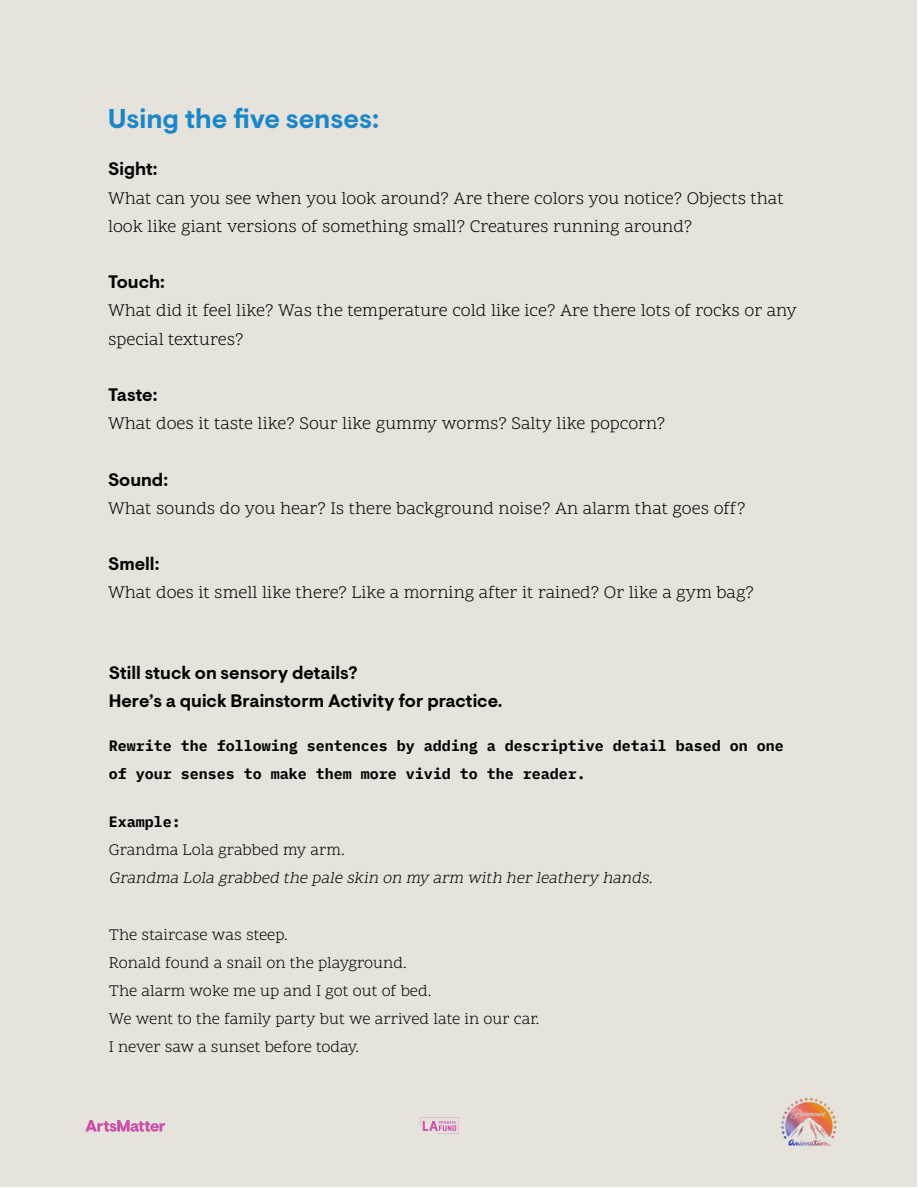
<style>
.page{position:relative;width:918px;height:1188px;background:#fff}
.page>*{position:absolute;margin:0;border:0;box-sizing:border-box;transform-origin:0 0}
.t1{font:700 27px "Visuelt";color:#1c87c8}
.t2{font:18px/28.2px "Scope One";color:#040503}
.t3{font:700 18px/28.2px "Visuelt";color:#040503}
.t4{font:16.5px "Scope One";color:#040503}
.t5{font:italic 16.5px "Scope One";color:#040503}
.t6{font:700 15px/28.2px "IBM Plex Mono";color:#040503}
</style>
<div class="page">
<div style="left:1px;top:1px;width:916px;height:1186px;background:#e6e3dc"></div>
<svg style="left:85px;top:1120px;width:80px;height:12px"></svg>
<svg style="left:422px;top:1118px;width:37px;height:16px"></svg>
<img style="left:780px;top:1097px;width:57px;height:49px">
<p class="t1" style="left:108px;top:103px;width:273px">Using the five senses:</p>
<p class="t3" style="left:108px;top:156px;width:51px">Sight:</p>
<p class="t2" style="left:108px;top:185px;width:677px">What can you see when you look around? Are there colors you notice? Objects that look like giant versions of something small? Creatures running around?</p>
<p class="t3" style="left:108px;top:269px;width:58px">Touch:</p>
<p class="t2" style="left:108px;top:298px;width:690px">What did it feel like? Was the temperature cold like ice? Are there lots of rocks or any special textures?</p>
<p class="t3" style="left:108px;top:381px;width:51px">Taste:</p>
<p class="t2" style="left:108px;top:411px;width:559px">What does it taste like? Sour like gummy worms? Salty like popcorn?</p>
<p class="t3" style="left:108px;top:466px;width:62px">Sound:</p>
<p class="t2" style="left:108px;top:495px;width:639px">What sounds do you hear? Is there background noise? An alarm that goes off?</p>
<p class="t3" style="left:108px;top:551px;width:53px">Smell:</p>
<p class="t2" style="left:108px;top:580px;width:648px">What does it smell like there? Like a morning after it rained? Or like a gym bag?</p>
<p class="t3" style="left:109px;top:659px;width:395px">Still stuck on sensory details?<br>Here’s a quick Brainstorm Activity for practice.</p>
<p class="t6" style="left:109px;top:730px;width:676px">Rewrite the following sentences by adding a descriptive detail based on one of your senses to make them more vivid to the reader.</p>
<p class="t6" style="left:109px;top:806px;width:73px">Example:</p>
<p class="t4" style="left:109px;top:840px;width:237px">Grandma Lola grabbed my arm.</p>
<p class="t5" style="left:109px;top:868px;width:549px">Grandma Lola grabbed the pale skin on my arm with herleathery hands.</p>
<p class="t4" style="left:109px;top:924px;width:180px">The staircase was steep.</p>
<p class="t4" style="left:109px;top:952px;width:299px">Ronald found a snail on the playground.</p>
<p class="t4" style="left:109px;top:981px;width:324px">The alarm woke me up and I got out of bed.</p>
<p class="t4" style="left:109px;top:1009px;width:432px">We went to the family party but we arrived late in our car.</p>
<p class="t4" style="left:109px;top:1037px;width:252px">I never saw a sunset before today.</p>
</div>
